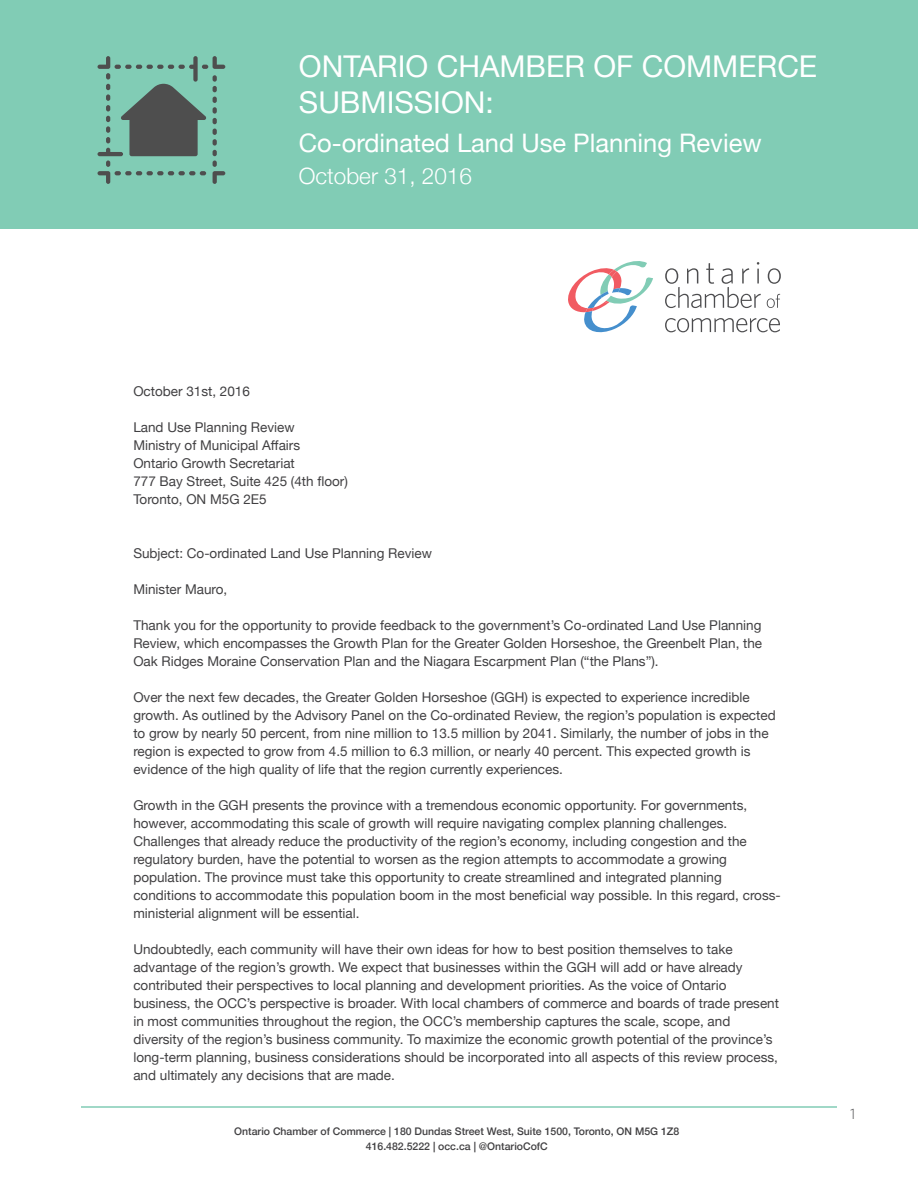
<style>
.page{position:relative;width:918px;height:1188px;background:#fff}
.page>*{position:absolute;margin:0;border:0;box-sizing:border-box;transform-origin:0 0}
.t1{font:30px/36px "Helvetica Neue";color:#fff}
.t2{font:25.5px "Helvetica Neue";color:#fff}
.t3{font:300 22.5px "Helvetica Neue";color:#fff}
.t4{font:300 15px "Whitney";color:#4d4d4f}
.t5{font:13.5px/18px "Helvetica Neue";color:#414042}
.t6{font:500 10.5px/15px "Helvetica Neue";color:#414042;text-align:center}
</style>
<div class="page">
<svg style="left:768px;top:268px;width:13px;height:16px"></svg>
<svg style="left:665px;top:262px;width:96px;height:46px"></svg>
<svg style="left:767px;top:294px;width:13px;height:14px"></svg>
<svg style="left:665px;top:318px;width:115px;height:14px"></svg>
<svg style="left:568px;top:261px;width:85px;height:71px"></svg>
<div style="left:0;top:0;width:918px;height:229px;background:#81ccb5"></div>
<svg style="left:98px;top:56px;width:127px;height:128px"></svg>
<hr style="left:81px;top:1106px;width:756px;height:2px;background:#81ccb5">
<h1 class="t1" style="left:299px;top:50px;width:520px">ONTARIO CHAMBER OF COMMERCE<br>SUBMISSION:</h1>
<h2 class="t2" style="left:299px;top:125px;width:464px">Co-ordinated Land Use Planning Review</h2>
<h3 class="t3" style="left:299px;top:157px;width:175px">October 31, 2016</h3>
<p class="t5" style="left:133px;top:383px;width:118px">October 31st, 2016</p>
<p class="t5" style="left:133px;top:419px;width:216px">Land Use Planning Review<br>Ministry of Municipal Affairs<br>Ontario Growth Secretariat<br>777 Bay Street, Suite 425 (4th floor)<br>Toronto, ON M5G 2E5</p>
<p class="t5" style="left:133px;top:545px;width:300px">Subject: Co-ordinated Land Use Planning Review</p>
<p class="t5" style="left:133px;top:581px;width:96px">Minister Mauro,</p>
<p class="t5" style="left:133px;top:617px;width:630px;text-align:justify">Thank you for the opportunity to provide feedback to the government’s Co-ordinated Land Use Planning Review, which encompasses the Growth Plan for the Greater Golden Horseshoe, the Greenbelt Plan, the Oak Ridges Moraine Conservation Plan and the Niagara Escarpment Plan (“the Plans”).</p>
<p class="t5" style="left:133px;top:689px;width:644px">Over the next few decades, the Greater Golden Horseshoe (GGH) is expected to experience incredible growth. As outlined by the Advisory Panel on the Co-ordinated Review, the region’s population is expected to grow by nearly 50 percent, from nine million to 13.5 million by 2041. Similarly, the number of jobs in the region is expected to grow from 4.5 million to 6.3 million, or nearly 40 percent. This expected growth is evidence of the high quality of life that the region currently experiences.</p>
<p class="t5" style="left:133px;top:797px;width:649px">Growth in the GGH presents the province with a tremendous economic opportunity. For governments, however, accommodating this scale of growth will require navigating complex planning challenges.<br>Challenges that already reduce the productivity of the region’s economy, including congestion and the regulatory burden, have the potential to worsen as the region attempts to accommodate a growing population. The province must take this opportunity to create streamlined and integrated planning conditions to accommodate this population boom in the most beneficial way possible. In this regard, cross&shy;ministerial alignment will be essential.</p>
<p class="t5" style="left:133px;top:941px;width:647px">Undoubtedly, each community will have their own ideas for how to best position themselves to take advantage of the region’s growth. We expect that businesses within the GGH will add or have already contributed their perspectives to local planning and development priorities. As the voice of Ontario business, the OCC’s perspective is broader. With local chambers of commerce and boards of trade present in most communities throughout the region, the OCC’s membership captures the scale, scope, and diversity of the region’s business community. To maximize the economic growth potential of the province’s long-term planning, business considerations should be incorporated into all aspects of this review process, and ultimately any decisions that are made.</p>
<p class="t6" style="left:234px;top:1123px;width:447px">Ontario Chamber of Commerce | 180 Dundas Street West, Suite 1500, Toronto, ON M5G 1Z8<br>416.482.5222 | occ.ca | @OntarioCofC</p>
<p class="t4" style="left:850px;top:1104px;width:7px">1</p>
</div>
